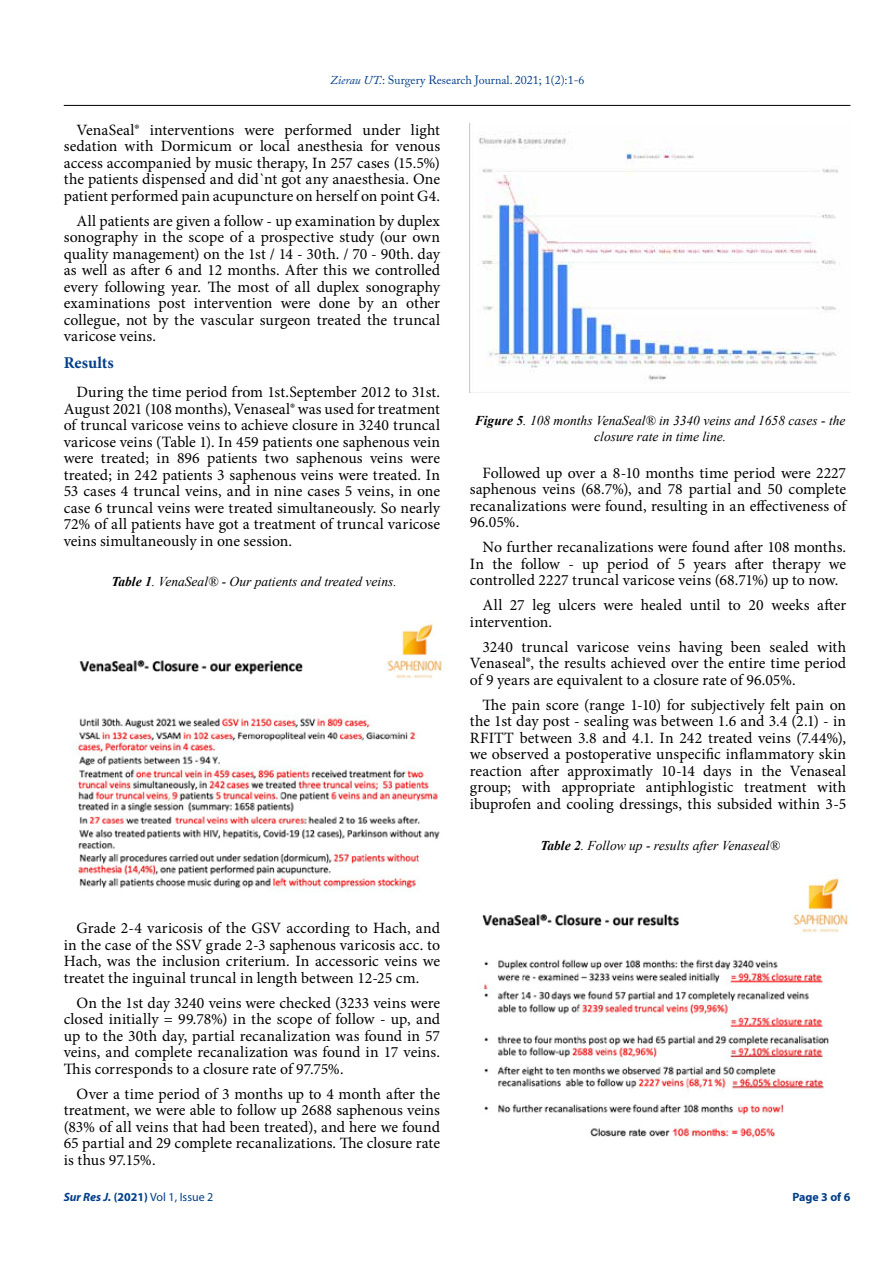
<style>
.page{position:relative;width:893px;height:1263px;background:#fff}
.page>*{position:absolute;margin:0;border:0;box-sizing:border-box;transform-origin:0 0}
.t1{font:700 16.5px "Minion Pro";color:#003e88}
.t2{font:15.75px/16.5px "Minion Pro";color:#000;text-align:justify}
.t3{font:italic 13.5px/16.2px "Times New Roman";color:#000;text-align:center}
.t4{font:12px "Adobe Caslon Pro";color:#003e88}
.t5{font:12px "Myriad Pro";color:#003e88}
.t6{font:700 12px "Myriad Pro";color:#003e88}
.s1{font-style:italic}
.s2{font-weight:700}
.s3{font-weight:700;font-style:italic}
</style>
<div class="page">
<hr style="left:64px;top:105px;width:786px;height:1px;background:#000">
<img style="left:73px;top:624px;width:369px;height:267px">
<img style="left:478px;top:134px;width:360px;height:249px">
<img style="left:482px;top:878px;width:366px;height:260px">
<p class="t4" style="left:330px;top:73px;width:256px"><span class="s1">Zierau UT.</span>: Surgery Research Journal. 2021; 1(2):1-6</p>
<p class="t2" style="left:64px;top:122px;width:378px;text-indent:13px">VenaSeal® interventions were performed under light sedation with Dormicum or local anesthesia for venous access accompanied by music therapy, In 257 cases (15.5%) the patients dispensed and did`nt got any anaesthesia. One patient performed pain acupuncture on herself on point G4.</p>
<p class="t2" style="left:64px;top:213px;width:378px;text-indent:13px">All patients are given a follow - up examination by duplex sonography in the scope of a prospective study (our own quality management) on the 1st / 14 - 30th. / 70 - 90th. day as well as after 6 and 12 months. After this we controlled every following year. The most of all duplex sonography examinations post intervention were done by an other collegue, not by the vascular surgeon treated the truncal varicose veins.</p>
<p class="t1" style="left:64px;top:351px;width:52px">Results</p>
<p class="t2" style="left:64px;top:384px;width:378px;text-indent:13px">During the time period from 1st.September 2012 to 31st.<br>August 2021 (108 months), Venaseal® was used for treatment of truncal varicose veins to achieve closure in 3240 truncal varicose veins (Table 1). In 459 patients one saphenous vein were treated; in 896 patients two saphenous veins were treated; in 242 patients 3 saphenous veins were treated. In 53 cases 4 truncal veins, and in nine cases 5 veins, in one case 6 truncal veins were treated simultaneously. So nearly 72% of all patients have got a treatment of truncal varicose veins simultaneously in one session.</p>
<p class="t3" style="left:111px;top:573px;width:287px"><span class="s2">Table 1</span>. VenaSeal® - Our patients and treated veins.</p>
<p class="t2" style="left:64px;top:920px;width:378px;text-indent:13px">Grade 2-4 varicosis of the GSV according to Hach, and in the case of the SSV grade 2-3 saphenous varicosis acc. to Hach, was the inclusion criterium. In accessoric veins we treatet the inguinal truncal in length between 12-25 cm.</p>
<p class="t2" style="left:64px;top:994px;width:378px;text-indent:13px">On the 1st day 3240 veins were checked (3233 veins were closed initially = 99.78%) in the scope of follow - up, and up to the 30th day, partial recanalization was found in 57 veins, and complete recanalization was found in 17 veins.<br>This corresponds to a closure rate of 97.75%.</p>
<p class="t2" style="left:64px;top:1085px;width:378px;text-indent:13px">Over a time period of 3 months up to 4 month after the treatment, we were able to follow up 2688 saphenous veins (83% of all veins that had been treated), and here we found 65 partial and 29 complete recanalizations. The closure rate is thus 97.15%.</p>
<p class="t5" style="left:64px;top:1189px;width:151px"><span class="s3">Sur Res J.</span> <span class="s2">(2021)</span> Vol 1, Issue 2</p>
<p class="t3" style="left:475px;top:412px;width:372px"><span class="s2">Figure 5</span>. 108 months VenaSeal® in 3340 veins and 1658 cases - the closure rate in time line.</p>
<p class="t2" style="left:470px;top:465px;width:378px;text-indent:13px">Followed up over a 8-10 months time period were 2227 saphenous veins (68.7%), and 78 partial and 50 complete recanalizations were found, resulting in an effectiveness of 96.05%.</p>
<p class="t2" style="left:470px;top:539px;width:378px;text-indent:13px">No further recanalizations were found after 108 months.<br>In the follow - up period of 5 years after therapy we controlled 2227 truncal varicose veins (68.71%) up to now.</p>
<p class="t2" style="left:470px;top:597px;width:378px;text-indent:13px">All 27 leg ulcers were healed until to 20 weeks after intervention.</p>
<p class="t2" style="left:470px;top:639px;width:378px;text-indent:13px">3240 truncal varicose veins having been sealed with Venaseal®, the results achieved over the entire time period of 9 years are equivalent to a closure rate of 96.05%.</p>
<p class="t2" style="left:470px;top:697px;width:378px;text-indent:13px">The pain score (range 1-10) for subjectively felt pain on the 1st day post - sealing was between 1.6 and 3.4 (2.1) - in RFITT between 3.8 and 4.1. In 242 treated veins (7.44%), we observed a postoperative unspecific inflammatory skin reaction after approximatly 10-14 days in the Venaseal group; with appropriate antiphlogistic treatment with ibuprofen and cooling dressings, this subsided within 3-5</p>
<p class="t3" style="left:540px;top:837px;width:241px"><span class="s2">Table 2</span>. Follow up - results after Venaseal®</p>
<p class="t6" style="left:792px;top:1189px;width:60px">Page 3 of 6</p>
</div>
